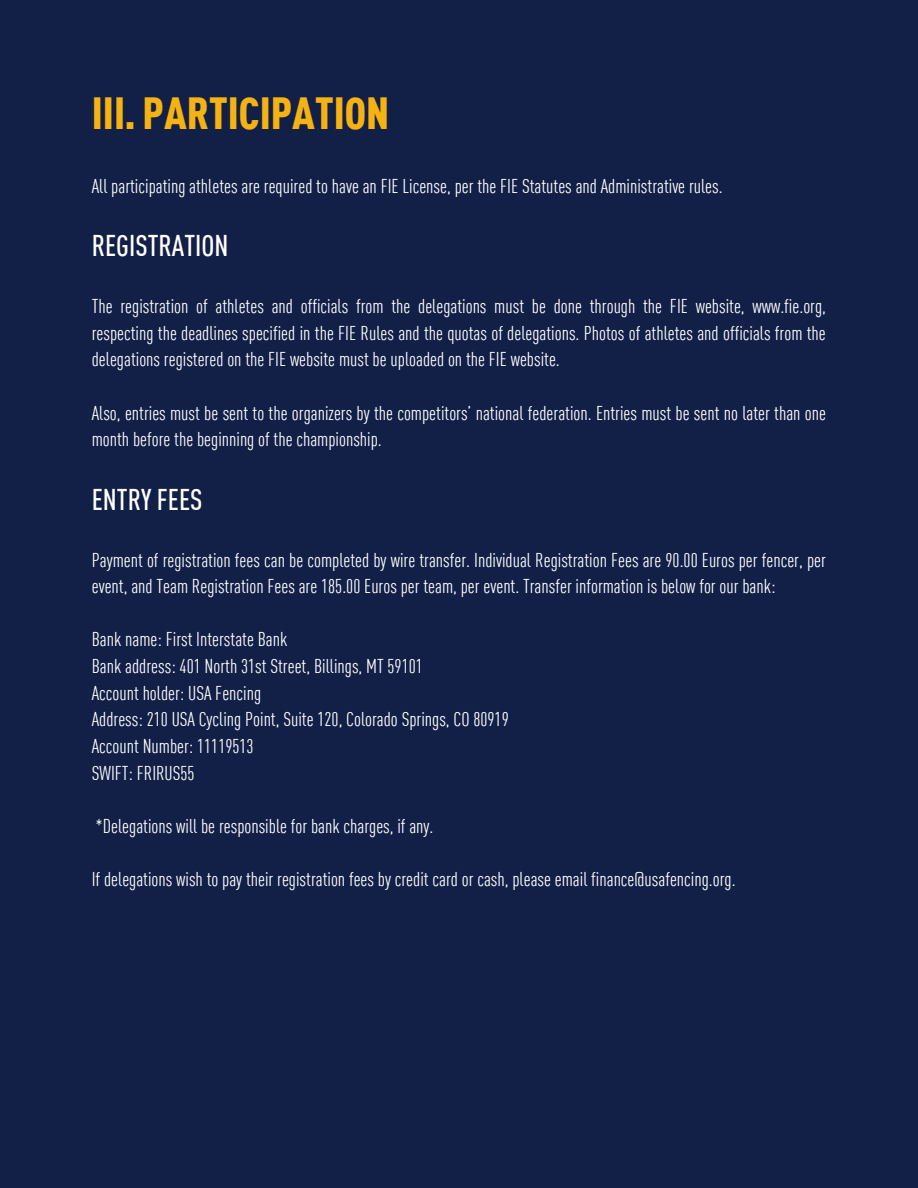
<style>
.page{position:relative;width:918px;height:1188px;background:#121f47}
.page>*{position:absolute;margin:0;border:0;box-sizing:border-box;transform-origin:0 0}
.t1{font:900 condensed 44.1px "DIN Offc";color:#f5b213}
.t2{font:500 condensed 29.4px "DIN Offc";color:#fff}
.t3{font:condensed 19.65px/26.5px "DIN Offc";color:#fff}
</style>
<div class="page">
<p class="t1" style="left:92px;top:95px;width:299px">III. PARTICIPATION</p>
<p class="t3" style="left:92px;top:175px;width:632px">All participating athletes are required to have an FIE License, per the FIE Statutes and Administrative rules.</p>
<p class="t2" style="left:92px;top:234px;width:138px">REGISTRATION</p>
<p class="t3" style="left:92px;top:295px;width:736px;text-align:justify">The registration of athletes and officials from the delegations must be done through the FIE website, www.fie.org, respecting the deadlines specified in the FIE Rules and the quotas of delegations. Photos of athletes and officials from the delegations registered on the FIE website must be uploaded on the FIE website.</p>
<p class="t3" style="left:92px;top:401px;width:736px">Also, entries must be sent to the organizers by the competitors’ national federation. Entries must be sent no later than one month before the beginning of the championship.</p>
<p class="t2" style="left:92px;top:487px;width:112px">ENTRY FEES</p>
<p class="t3" style="left:92px;top:548px;width:736px">Payment of registration fees can be completed by wire transfer. Individual Registration Fees are 90.00 Euros per fencer, per event, and Team Registration Fees are 185.00 Euros per team, per event. Transfer information is below for our bank:</p>
<p class="t3" style="left:92px;top:628px;width:197px">Bank name: First Interstate Bank</p>
<p class="t3" style="left:92px;top:655px;width:333px">Bank address: 401 North 31st Street, Billings, MT 59101</p>
<p class="t3" style="left:92px;top:681px;width:171px">Account holder: USA Fencing</p>
<p class="t3" style="left:92px;top:708px;width:419px">Address: 210 USA Cycling Point, Suite 120, Colorado Springs, CO 80919</p>
<p class="t3" style="left:92px;top:734px;width:163px">Account Number: 11119513</p>
<p class="t3" style="left:92px;top:761px;width:104px">SWIFT: FRIRUS55</p>
<p class="t3" style="left:96px;top:814px;width:339px">*Delegations will be responsible for bank charges, if any.</p>
<p class="t3" style="left:92px;top:868px;width:645px">If delegations wish to pay their registration fees by credit card or cash, please email finance@usafencing.org.</p>
</div>
